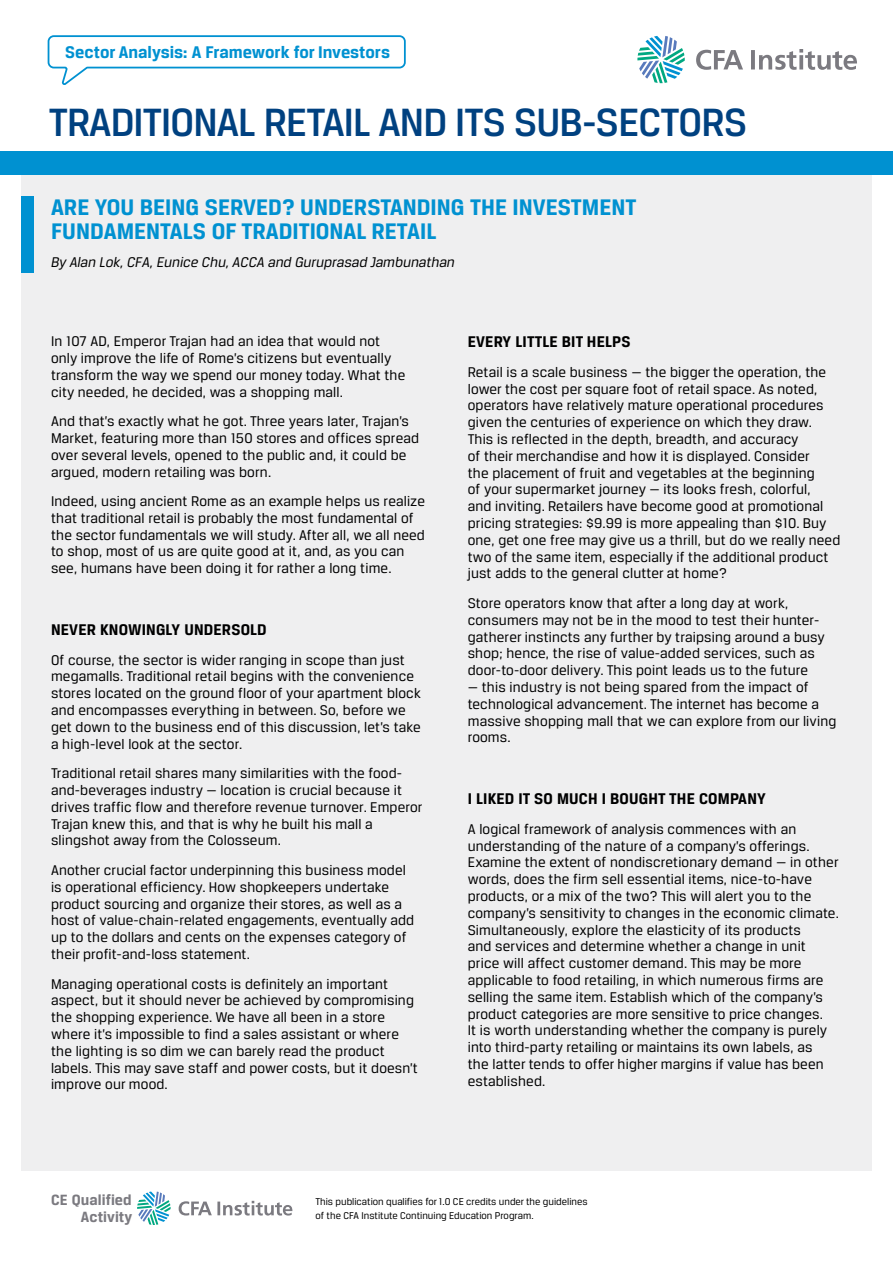
<style>
.page{position:relative;width:893px;height:1263px;background:#fff}
.page>*{position:absolute;margin:0;border:0;box-sizing:border-box;transform-origin:0 0}
.t1{font:500 42px "CFA Breuer Text";letter-spacing:-.02em;color:#004180}
.t2{font:700 24px/24px "CFA Breuer Text";color:#0091d1}
.t3{font:700 18px "CFA Breuer Text";color:#0091d1}
.t4{font:700 16.5px "CFA Breuer Text";letter-spacing:.01em;color:#000}
.t5{font:700 15.75px/17px "CFA Breuer Text";letter-spacing:.005em;color:#7b7a80;text-align:right}
.t6{font:15px/16.8px "CFA Breuer Text";letter-spacing:.01em;color:#000}
.t7{font:italic 15px "CFA Breuer Text";color:#000}
.t8{font:10.5px/13.5px "CFA Breuer Text";color:#000}
</style>
<div class="page">
<svg style="left:47px;top:35px;width:359px;height:50px"></svg>
<svg style="left:637px;top:36px;width:48px;height:47px"></svg>
<svg style="left:696px;top:50px;width:47px;height:20px"></svg>
<hr style="left:751px;top:50px;width:4px;height:19px;background:#7b7a80">
<svg style="left:759px;top:49px;width:98px;height:21px"></svg>
<div style="left:21px;top:171px;width:851px;height:999px;background:#efeff0"></div>
<div style="left:21px;top:196px;width:13px;height:77px;background:#0091d1"></div>
<div style="left:0;top:151px;width:893px;height:23px;background:#0091d1"></div>
<svg style="left:137px;top:1191px;width:34px;height:34px"></svg>
<svg style="left:179px;top:1201px;width:33px;height:14px"></svg>
<hr style="left:217px;top:1201px;width:3px;height:14px;background:#7b7a80">
<svg style="left:223px;top:1201px;width:69px;height:14px"></svg>
<p class="t3" style="left:65px;top:42px;width:326px">Sector Analysis: A Framework for Investors</p>
<h1 class="t1" style="left:49px;top:99px;width:700px">TRADITIONAL RETAIL AND ITS SUB-SECTORS</h1>
<h2 class="t2" style="left:51px;top:195px;width:587px">ARE YOU BEING SERVED? UNDERSTANDING THE INVESTMENT<br>FUNDAMENTALS OF TRADITIONAL RETAIL</h2>
<p class="t7" style="left:51px;top:254px;width:405px">By Alan Lok, CFA, Eunice Chu, ACCA and Guruprasad Jambunathan</p>
<p class="t6" style="left:51px;top:333px;width:356px">In 107 AD, Emperor Trajan had an idea that would not only improve the life of Rome’s citizens but eventually transform the way we spend our money today. What the city needed, he decided, was a shopping mall.</p>
<p class="t6" style="left:51px;top:413px;width:370px">And that’s exactly what he got. Three years later, Trajan’s Market, featuring more than 150 stores and offices spread over several levels, opened to the public and, it could be argued, modern retailing was born.</p>
<p class="t6" style="left:51px;top:492px;width:376px">Indeed, using ancient Rome as an example helps us realize that traditional retail is probably the most fundamental of the sector fundamentals we will study. After all, we all need to shop, most of us are quite good at it, and, as you can see, humans have been doing it for rather a long time.</p>
<p class="t4" style="left:51px;top:620px;width:217px">NEVER KNOWINGLY UNDERSOLD</p>
<p class="t6" style="left:51px;top:651px;width:371px">Of course, the sector is wider ranging in scope than just megamalls. Traditional retail begins with the convenience stores located on the ground floor of your apartment block and encompasses everything in between. So, before we get down to the business end of this discussion, let’s take a high-level look at the sector.</p>
<p class="t6" style="left:51px;top:765px;width:373px">Traditional retail shares many similarities with the food&shy;and-beverages industry — location is crucial because it drives traffic flow and therefore revenue turnover. Emperor Trajan knew this, and that is why he built his mall a slingshot away from the Colosseum.</p>
<p class="t6" style="left:51px;top:861px;width:365px">Another crucial factor underpinning this business model is operational efficiency. How shopkeepers undertake product sourcing and organize their stores, as well as a host of value-chain-related engagements, eventually add up to the dollars and cents on the expenses category of their profit-and-loss statement.</p>
<p class="t6" style="left:51px;top:975px;width:368px">Managing operational costs is definitely an important aspect, but it should never be achieved by compromising the shopping experience. We have all been in a store where it’s impossible to find a sales assistant or where the lighting is so dim we can barely read the product labels. This may save staff and power costs, but it doesn’t improve our mood.</p>
<p class="t4" style="left:468px;top:332px;width:164px">EVERY LITTLE BIT HELPS</p>
<p class="t6" style="left:468px;top:363px;width:374px">Retail is a scale business — the bigger the operation, the lower the cost per square foot of retail space. As noted, operators have relatively mature operational procedures given the centuries of experience on which they draw.<br>This is reflected in the depth, breadth, and accuracy<br>of their merchandise and how it is displayed. Consider<br>the placement of fruit and vegetables at the beginning<br>of your supermarket journey — its looks fresh, colorful,<br>and inviting. Retailers have become good at promotional pricing strategies: $9.99 is more appealing than $10. Buy one, get one free may give us a thrill, but do we really need two of the same item, especially if the additional product just adds to the general clutter at home?</p>
<p class="t6" style="left:468px;top:594px;width:359px">Store operators know that after a long day at work, consumers may not be in the mood to test their hunter&shy;gatherer instincts any further by traipsing around a busy shop; hence, the rise of value-added services, such as door-to-door delivery. This point leads us to the future</p>
<p class="t6" style="left:468px;top:678px;width:370px">— this industry is not being spared from the impact of technological advancement. The internet has become a massive shopping mall that we can explore from our living rooms.</p>
<p class="t4" style="left:468px;top:789px;width:300px">I LIKED IT SO MUCH I BOUGHT THE COMPANY</p>
<p class="t6" style="left:468px;top:820px;width:373px">A logical framework of analysis commences with an understanding of the nature of a company’s offerings.<br>Examine the extent of nondiscretionary demand — in other words, does the firm sell essential items, nice-to-have products, or a mix of the two? This will alert you to the company’s sensitivity to changes in the economic climate.<br>Simultaneously, explore the elasticity of its products<br>and services and determine whether a change in unit price will affect customer demand. This may be more applicable to food retailing, in which numerous firms are selling the same item. Establish which of the company’s product categories are more sensitive to price changes.<br>It is worth understanding whether the company is purely into third-party retailing or maintains its own labels, as<br>the latter tends to offer higher margins if value has been established.</p>
<p class="t5" style="left:51px;top:1191px;width:83px">CE Qualified<br>Activity</p>
<p class="t8" style="left:315px;top:1195px;width:274px">This publication qualifies for 1.0 CE credits under the guidelines of the CFA Institute Continuing Education Program.</p>
</div>
